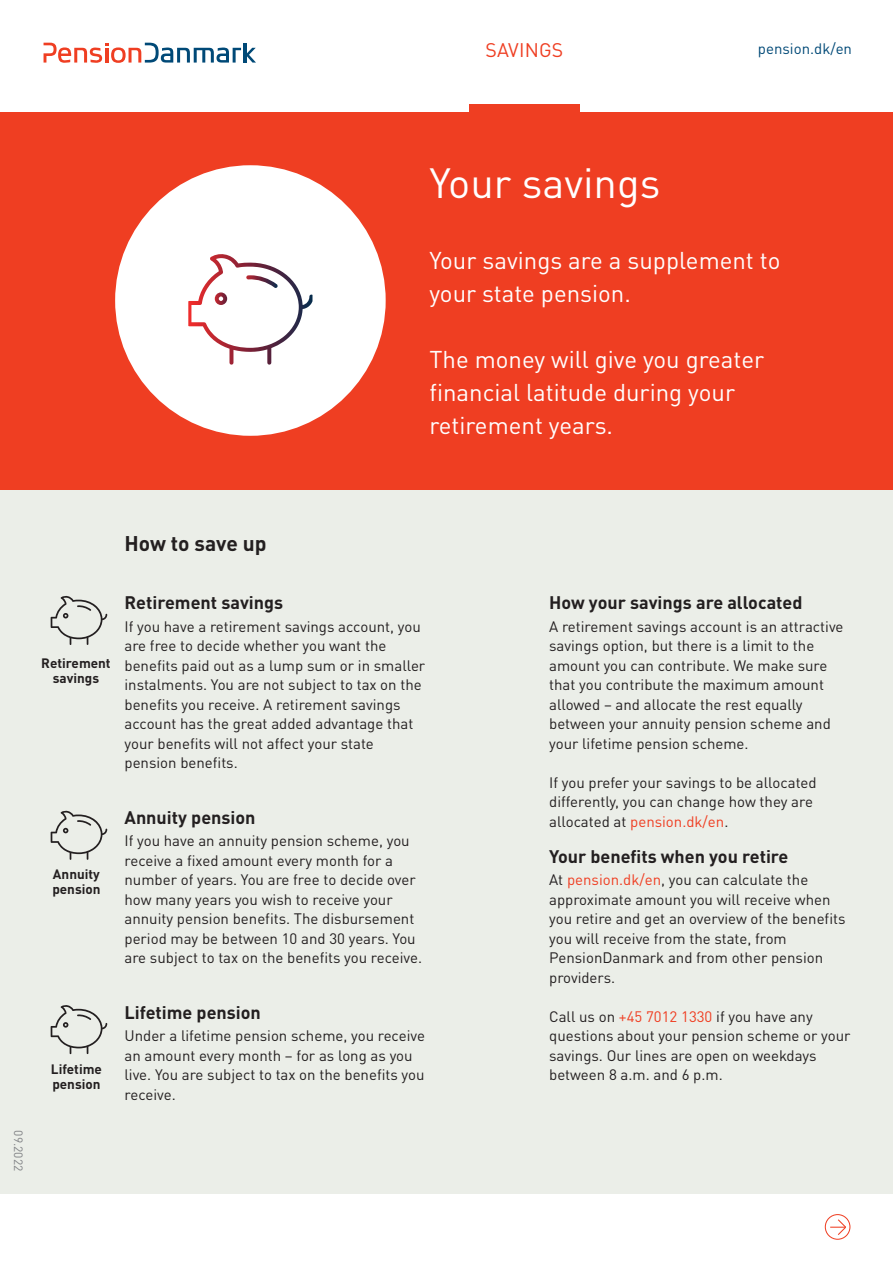
<style>
.page{position:relative;width:893px;height:1263px;background:#fff}
.page>*{position:absolute;margin:0;border:0;box-sizing:border-box;transform-origin:0 0}
.t1{font:41.7px "DINOT";color:#fff}
.t2{font:24px/33px "DINOT";color:#fff}
.t3{font:700 21px "DINOT";color:#231f20}
.t4{font:19.5px "DINOT";letter-spacing:.01em;color:#ef3e22}
.t5{font:700 18px "DINOT";color:#231f20}
.t6{font:15px/19.5px "DINOT";color:#231f20}
.t7{font:15px "DINOT";color:#004977}
.t8{font:700 13.5px/15px "DINOT";color:#231f20}
.t9{font:12px "DINOT";color:#808285}
.s1{color:#ef3e22}
</style>
<div class="page">
<div style="left:0;top:470px;width:893px;height:723px;background:#ebeee8"></div>
<div style="left:0;top:112px;width:893px;height:377px;background:#ef3e22"></div>
<div style="left:469px;top:104px;width:111px;height:9px;background:#ef3e22"></div>
<svg style="left:44px;top:43px;width:212px;height:20px"></svg>
<div style="left:115px;top:165px;width:271px;height:271px;background:#fff;border-radius:50%"></div>
<div style="left:825px;top:1214px;width:25px;height:26px;border:1px solid #ef3e22;border-radius:50%"></div>
<svg style="left:830px;top:1218px;width:17px;height:18px"></svg>
<svg style="left:188px;top:254px;width:124px;height:111px"></svg>
<svg style="left:51px;top:596px;width:56px;height:49px"></svg>
<svg style="left:51px;top:810px;width:56px;height:50px"></svg>
<svg style="left:51px;top:1005px;width:56px;height:49px"></svg>
<h3 class="t4" style="left:485px;top:38px;width:79px">SAVINGS</h3>
<p class="t7" style="left:758px;top:39px;width:96px">pension.dk/en</p>
<h1 class="t1" style="left:429px;top:156px;width:232px">Your savings</h1>
<h2 class="t2" style="left:429px;top:243px;width:352px">Your savings are a supplement to your state pension.</h2>
<h2 class="t2" style="left:429px;top:342px;width:336px">The money will give you greater financial latitude during your retirement years.</h2>
<p class="t9" style="left:26px;top:1130px;width:42px;rotate:90deg">09.2022</p>
<h3 class="t3" style="left:125px;top:529px;width:144px">How to save up</h3>
<p class="t8" style="left:41px;top:655px;width:71px;text-align:center">Retirement savings</p>
<p class="t8" style="left:52px;top:866px;width:50px">Annuity pension</p>
<p class="t8" style="left:51px;top:1061px;width:52px">Lifetime pension</p>
<p class="t5" style="left:125px;top:591px;width:160px">Retirement savings</p>
<p class="t6" style="left:125px;top:616px;width:302px">If you have a retirement savings account, you are free to decide whether you want the benefits paid out as a lump sum or in smaller instalments. You are not subject to tax on the benefits you receive. A retirement savings account has the great added advantage that your benefits will not affect your state pension benefits.</p>
<p class="t5" style="left:125px;top:805px;width:133px">Annuity pension</p>
<p class="t6" style="left:125px;top:831px;width:299px">If you have an annuity pension scheme, you receive a fixed amount every month for a number of years. You are free to decide over how many years you wish to receive your annuity pension benefits. The disbursement period may be between 10 and 30 years. You are subject to tax on the benefits you receive.</p>
<p class="t5" style="left:125px;top:1000px;width:138px">Lifetime pension</p>
<p class="t6" style="left:125px;top:1026px;width:302px">Under a lifetime pension scheme, you receive an amount every month – for as long as you live. You are subject to tax on the benefits you receive.</p>
<p class="t5" style="left:549px;top:591px;width:255px">How your savings are allocated</p>
<p class="t6" style="left:549px;top:616px;width:296px">A retirement savings account is an attractive savings option, but there is a limit to the amount you can contribute. We make sure that you contribute the maximum amount allowed – and allocate the rest equally between your annuity pension scheme and your lifetime pension scheme.</p>
<p class="t6" style="left:549px;top:772px;width:269px">If you prefer your savings to be allocated differently, you can change how they are allocated at <span class="s1">pension.dk/en</span>.</p>
<p class="t5" style="left:549px;top:844px;width:241px">Your benefits when you retire</p>
<p class="t6" style="left:549px;top:870px;width:298px">At <span class="s1">pension.dk/en</span>, you can calculate the approximate amount you will receive when you retire and get an overview of the benefits you will receive from the state, from PensionDanmark and from other pension providers.</p>
<p class="t6" style="left:549px;top:1006px;width:303px">Call us on <span class="s1">+45 7012 1330</span> if you have any questions about your pension scheme or your savings. Our lines are open on weekdays between 8 a.m. and 6 p.m.</p>
</div>
